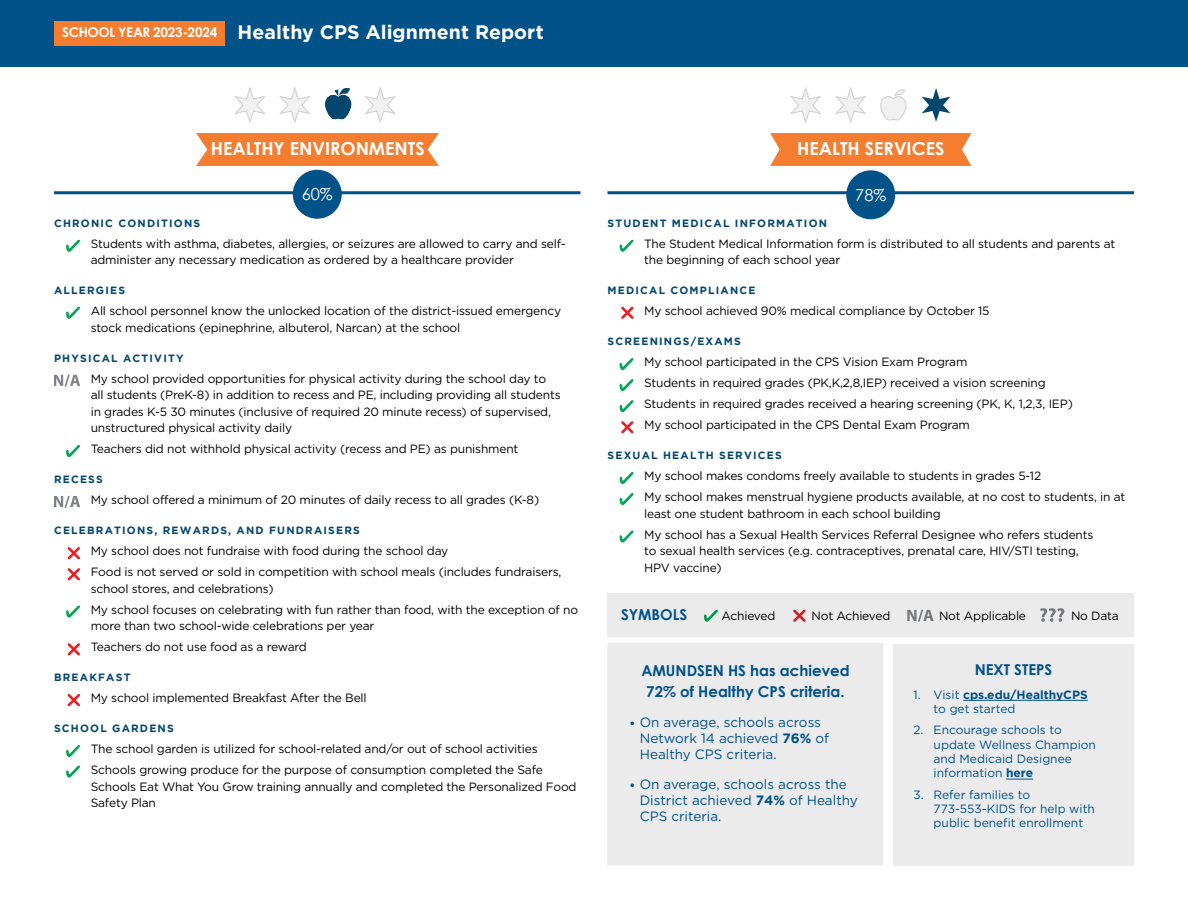
<style>
.page{position:relative;width:1188px;height:918px;background:#fff}
.page>*{position:absolute;margin:0;border:0;box-sizing:border-box;transform-origin:0 0}
.White_Title{font:700 19.5px "Gotham";letter-spacing:.005em;color:#fff}
.t1{font:700 18px "Century Gothic";color:#fff}
.t2{font:16.5px "Century Gothic";color:#fff}
.Black_basic_paragrap{font:700 15px/21px "Century Gothic";color:#005288;text-align:center}
.Black_basic_paragrap-2{font:13.5px/16.2px "Gotham";color:#005288}
.White_Title_Subhead{font:700 13.5px "Century Gothic";letter-spacing:-.02em;color:#fff}
.Criteria_List{font:12px/16.5px "Gotham";letter-spacing:-.015em;color:#000}
.t3{font:12px/14.4px "Gotham";color:#005288}
.Criteria_Sub-Head{font:700 10.5px "Gotham";letter-spacing:.115em;color:#04466c}
.s1{font-weight:700}
</style>
<div class="page">
<div style="left:0;top:0;width:1188px;height:67px;background:#005288"></div>
<div style="left:55px;top:21px;width:170px;height:25px;background:#f47d30"></div>
<hr style="left:54px;top:191px;width:526px;height:3px;background:#005288">
<hr style="left:608px;top:191px;width:526px;height:3px;background:#005288">
<svg style="left:279px;top:87px;width:31px;height:36px"></svg>
<svg style="left:365px;top:87px;width:31px;height:36px"></svg>
<svg style="left:234px;top:87px;width:31px;height:36px"></svg>
<svg style="left:196px;top:133px;width:243px;height:33px;background:#f4833a"></svg>
<svg style="left:325px;top:88px;width:26px;height:31px"></svg>
<svg style="left:835px;top:87px;width:31px;height:36px"></svg>
<svg style="left:922px;top:88px;width:28px;height:34px"></svg>
<svg style="left:880px;top:89px;width:27px;height:32px"></svg>
<svg style="left:790px;top:87px;width:31px;height:36px"></svg>
<svg style="left:770px;top:133px;width:201px;height:33px;background:#f48339"></svg>
<div style="left:293px;top:170px;width:49px;height:49px;background:#005288;border-radius:50%"></div>
<div style="left:846px;top:170px;width:49px;height:49px;background:#005288;border-radius:50%"></div>
<svg style="left:66px;top:307px;width:14px;height:12px"></svg>
<svg style="left:54px;top:375px;width:26px;height:12px"></svg>
<svg style="left:66px;top:445px;width:14px;height:12px"></svg>
<svg style="left:54px;top:496px;width:26px;height:12px"></svg>
<svg style="left:68px;top:547px;width:12px;height:12px"></svg>
<svg style="left:68px;top:568px;width:12px;height:12px"></svg>
<svg style="left:66px;top:606px;width:14px;height:12px"></svg>
<svg style="left:68px;top:643px;width:12px;height:12px"></svg>
<svg style="left:66px;top:745px;width:14px;height:12px"></svg>
<svg style="left:68px;top:694px;width:12px;height:12px"></svg>
<svg style="left:66px;top:766px;width:14px;height:12px"></svg>
<svg style="left:66px;top:240px;width:14px;height:12px"></svg>
<svg style="left:620px;top:240px;width:13px;height:12px"></svg>
<svg style="left:621px;top:307px;width:12px;height:12px"></svg>
<svg style="left:620px;top:358px;width:13px;height:12px"></svg>
<svg style="left:620px;top:379px;width:13px;height:12px"></svg>
<svg style="left:620px;top:400px;width:13px;height:12px"></svg>
<svg style="left:620px;top:472px;width:13px;height:12px"></svg>
<svg style="left:621px;top:421px;width:12px;height:12px"></svg>
<svg style="left:620px;top:493px;width:13px;height:12px"></svg>
<svg style="left:620px;top:531px;width:13px;height:12px"></svg>
<div style="left:608px;top:644px;width:275px;height:221px;background:#ebebec"></div>
<div style="left:608px;top:643px;width:275px;height:223px;border:2px solid #ebebec"></div>
<div style="left:608px;top:593px;width:526px;height:44px;background:#ebebec"></div>
<svg style="left:704px;top:610px;width:14px;height:12px"></svg>
<svg style="left:793px;top:610px;width:12px;height:12px"></svg>
<svg style="left:907px;top:610px;width:27px;height:12px"></svg>
<svg style="left:1040px;top:608px;width:24px;height:14px"></svg>
<div style="left:893px;top:644px;width:241px;height:222px;background:#ebebec"></div>
<hr style="left:963px;top:700px;width:125px;height:1px;background:#005288">
<svg style="left:1006px;top:779px;width:27px;height:1px"></svg>
<p class="White_Title_Subhead" style="left:62px;top:24px;width:157px">SCHOOL YEAR 2023-2024</p>
<p class="White_Title" style="left:238px;top:21px;width:308px">Healthy CPS Alignment Report</p>
<p class="t1" style="left:211px;top:134px;width:215px">HEALTHY ENVIRONMENTS</p>
<p class="t1" style="left:797px;top:135px;width:149px">HEALTH SERVICES</p>
<p class="t2" style="left:302px;top:184px;width:33px">60%</p>
<p class="t2" style="left:855px;top:185px;width:33px">78%</p>
<p class="Criteria_Sub-Head" style="left:54px;top:217px;width:148px">CHRONIC CONDITIONS</p>
<p class="Criteria_List" style="left:91px;top:235px;width:477px">Students with asthma, diabetes, allergies, or seizures are allowed to carry and self&shy;administer any necessary medication as ordered by a healthcare provider</p>
<p class="Criteria_Sub-Head" style="left:54px;top:285px;width:73px">ALLERGIES</p>
<p class="Criteria_List" style="left:91px;top:303px;width:472px">All school personnel know the unlocked location of the district-issued emergency stock medications (epinephrine, albuterol, Narcan) at the school</p>
<p class="Criteria_Sub-Head" style="left:54px;top:352px;width:131px">PHYSICAL ACTIVITY</p>
<p class="Criteria_List" style="left:91px;top:370px;width:472px">My school provided opportunities for physical activity during the school day to all students (PreK-8) in addition to recess and PE, including providing all students in grades K-5 30 minutes (inclusive of required 20 minute recess) of supervised, unstructured physical activity daily</p>
<p class="Criteria_List" style="left:91px;top:441px;width:429px">Teachers did not withhold physical activity (recess and PE) as punishment</p>
<p class="Criteria_Sub-Head" style="left:54px;top:474px;width:50px">RECESS</p>
<p class="Criteria_List" style="left:91px;top:492px;width:450px">My school offered a minimum of 20 minutes of daily recess to all grades (K-8)</p>
<p class="Criteria_Sub-Head" style="left:54px;top:525px;width:307px">CELEBRATIONS, REWARDS, AND FUNDRAISERS</p>
<p class="Criteria_List" style="left:91px;top:543px;width:359px">My school does not fundraise with food during the school day</p>
<p class="Criteria_List" style="left:91px;top:564px;width:472px">Food is not served or sold in competition with school meals (includes fundraisers, school stores, and celebrations)</p>
<p class="Criteria_List" style="left:91px;top:601px;width:489px">My school focuses on celebrating with fun rather than food, with the exception of no more than two school-wide celebrations per year</p>
<p class="Criteria_List" style="left:91px;top:639px;width:218px">Teachers do not use food as a reward</p>
<p class="Criteria_Sub-Head" style="left:54px;top:672px;width:78px">BREAKFAST</p>
<p class="Criteria_List" style="left:91px;top:690px;width:278px">My school implemented Breakfast After the Bell</p>
<p class="Criteria_Sub-Head" style="left:54px;top:723px;width:121px">SCHOOL GARDENS</p>
<p class="Criteria_List" style="left:91px;top:741px;width:449px">The school garden is utilized for school-related and/or out of school activities</p>
<p class="Criteria_List" style="left:91px;top:762px;width:487px">Schools growing produce for the purpose of consumption completed the Safe<br>Schools Eat What You Grow training annually and completed the Personalized Food<br>Safety Plan</p>
<p class="Criteria_Sub-Head" style="left:608px;top:217px;width:221px">STUDENT MEDICAL INFORMATION</p>
<p class="Criteria_List" style="left:644px;top:235px;width:473px">The Student Medical Information form is distributed to all students and parents at the beginning of each school year</p>
<p class="Criteria_Sub-Head" style="left:608px;top:285px;width:149px">MEDICAL COMPLIANCE</p>
<p class="Criteria_List" style="left:644px;top:303px;width:347px">My school achieved 90% medical compliance by October 15</p>
<p class="Criteria_Sub-Head" style="left:608px;top:336px;width:135px">SCREENINGS/EXAMS</p>
<p class="Criteria_List" style="left:644px;top:354px;width:325px">My school participated in the CPS Vision Exam Program</p>
<p class="Criteria_List" style="left:644px;top:375px;width:403px">Students in required grades (PK,K,2,8,IEP) received a vision screening</p>
<p class="Criteria_List" style="left:644px;top:396px;width:430px">Students in required grades received a hearing screening (PK, K, 1,2,3, IEP)</p>
<p class="Criteria_List" style="left:644px;top:417px;width:327px">My school participated in the CPS Dental Exam Program</p>
<p class="Criteria_Sub-Head" style="left:608px;top:450px;width:176px">SEXUAL HEALTH SERVICES</p>
<p class="Criteria_List" style="left:644px;top:468px;width:398px">My school makes condoms freely available to students in grades 5-12</p>
<p class="Criteria_List" style="left:644px;top:489px;width:483px">My school makes menstrual hygiene products available, at no cost to students, in at least one student bathroom in each school building</p>
<p class="Criteria_List" style="left:644px;top:526px;width:451px">My school has a Sexual Health Services Referral Designee who refers students to sexual health services (e.g. contraceptives, prenatal care, HIV/STI testing,<br>HPV vaccine)</p>
<p class="Black_basic_paragrap" style="left:621px;top:604px;width:68px">SYMBOLS</p>
<p class="Criteria_List" style="left:722px;top:608px;width:55px">Achieved</p>
<p class="Criteria_List" style="left:812px;top:608px;width:80px">Not Achieved</p>
<p class="Criteria_List" style="left:939px;top:608px;width:89px">Not Applicable</p>
<p class="Criteria_List" style="left:1071px;top:608px;width:49px">No Data</p>
<p class="Black_basic_paragrap" style="left:641px;top:660px;width:210px">AMUNDSEN HS has achieved<br>72% of Healthy CPS criteria.</p>
<p class="Black_basic_paragrap-2" style="left:640px;top:714px;width:191px;text-indent:-11px">• On average, schools across<br>Network 14 achieved <span class="s1">76%</span> of<br>Healthy CPS criteria.</p>
<p class="Black_basic_paragrap-2" style="left:640px;top:776px;width:220px;text-indent:-11px">• On average, schools across the<br>District achieved <span class="s1">74%</span> of Healthy<br>CPS criteria.</p>
<p class="Black_basic_paragrap" style="left:975px;top:659px;width:79px">NEXT STEPS</p>
<p class="t3" style="left:934px;top:687px;width:156px;text-indent:-20px">1. Visit <span class="s1">cps.edu/HealthyCPS </span>to get started</p>
<p class="t3" style="left:934px;top:723px;width:164px;text-indent:-20px">2. Encourage schools to update Wellness Champion and Medicaid Designee information <span class="s1">here</span></p>
<p class="t3" style="left:934px;top:787px;width:163px;text-indent:-20px">3. Refer families to<br>773-553-KIDS for help with public benefit enrollment</p>
</div>
